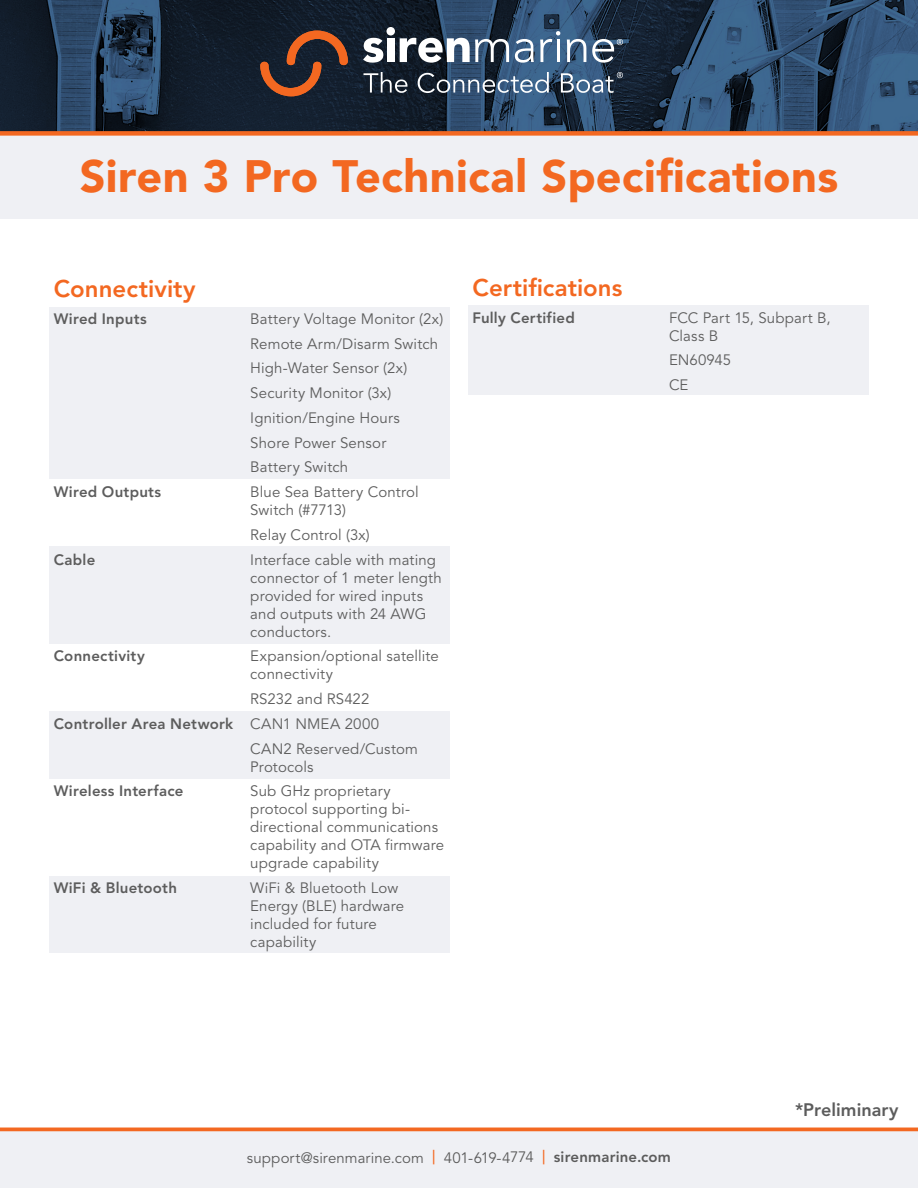
<style>
.page{position:relative;width:918px;height:1188px;background:#fff}
.page>*{position:absolute;margin:0;border:0;box-sizing:border-box;transform-origin:0 0}
.t1{font:900 45px "Avenir";letter-spacing:.01em;color:#f36821}
.t2{font:800 24px "Avenir";color:#f36821}
.t3{font:800 18px "Avenir";letter-spacing:.005em;color:#5c5c5c}
.t4{font:15px/18px "Avenir";letter-spacing:.01em;color:#5d5d5d}
.t5{font:800 15px "Avenir";letter-spacing:.015em;color:#5d5d5d}
.t6{font:15px "Avenir";color:#5c5c5c}
.s1{font-weight:400}
.s2{font-weight:500;font-size:18.75px;color:#f36821}
.s3{font-weight:800}
</style>
<div class="page">
<div style="left:0;top:136px;width:918px;height:83px;background:#eff0f4"></div>
<div style="left:0;top:1128px;width:918px;height:60px;background:#eff0f4"></div>
<svg style="left:0;top:0;width:918px;height:136px;background:#334154"></svg>
<div style="left:49px;top:307px;width:401px;height:171px;background:#eff0f4"></div>
<div style="left:49px;top:546px;width:401px;height:98px;background:#eff0f4"></div>
<div style="left:49px;top:711px;width:401px;height:67px;background:#eff0f4"></div>
<div style="left:49px;top:876px;width:401px;height:76px;background:#eff0f4"></div>
<div style="left:468px;top:305px;width:401px;height:90px;background:#eff0f4"></div>
<h1 class="t1" style="left:80px;top:149px;width:760px">Siren 3 Pro Technical Specifications</h1>
<h2 class="t2" style="left:54px;top:275px;width:143px">Connectivity</h2>
<p class="t5" style="left:54px;top:310px;width:94px">Wired Inputs</p>
<p class="t4" style="left:250px;top:307px;width:195px;line-height:24.8px">Battery Voltage Monitor (2x)<br>Remote Arm/Disarm Switch<br>High-Water Sensor (2x)<br>Security Monitor (3x)<br>Ignition/Engine Hours<br>Shore Power Sensor<br>Battery Switch</p>
<p class="t5" style="left:54px;top:483px;width:109px">Wired Outputs</p>
<p class="t4" style="left:250px;top:483px;width:170px">Blue Sea Battery Control<br>Switch (#7713)</p>
<p class="t4" style="left:250px;top:526px;width:121px">Relay Control (3x)</p>
<p class="t5" style="left:54px;top:551px;width:43px">Cable</p>
<p class="t4" style="left:250px;top:551px;width:193px">Interface cable with mating connector of 1 meter length provided for wired inputs and outputs with 24 AWG conductors.</p>
<p class="t5" style="left:54px;top:647px;width:93px">Connectivity</p>
<p class="t4" style="left:250px;top:648px;width:190px">Expansion/optional satellite connectivity</p>
<p class="t4" style="left:250px;top:690px;width:121px">RS232 and RS422</p>
<p class="t5" style="left:54px;top:715px;width:327px">Controller Area Network <span class="s1">CAN1 NMEA 2000</span></p>
<p class="t4" style="left:250px;top:740px;width:169px">CAN2 Reserved/Custom</p>
<p class="t4" style="left:250px;top:758px;width:65px">Protocols</p>
<p class="t5" style="left:54px;top:782px;width:131px">Wireless Interface</p>
<p class="t4" style="left:250px;top:783px;width:195px">Sub GHz proprietary protocol supporting bi&shy;directional communications capability and OTA firmware upgrade capability</p>
<p class="t5" style="left:54px;top:879px;width:125px">WiFi &amp; Bluetooth</p>
<p class="t4" style="left:250px;top:879px;width:155px">WiFi &amp; Bluetooth Low<br>Energy (BLE) hardware included for future capability</p>
<h2 class="t2" style="left:472px;top:273px;width:151px">Certifications</h2>
<p class="t5" style="left:472px;top:308px;width:104px">Fully Certified</p>
<p class="t4" style="left:669px;top:309px;width:163px">FCC Part 15, Subpart B,<br>Class B</p>
<p class="t4" style="left:669px;top:348px;width:64px;line-height:24.8px">EN60945<br>CE</p>
<p class="t3" style="left:795px;top:1099px;width:105px">*Preliminary</p>
<p class="t6" style="left:247px;top:1149px;width:426px">support@sirenmarine.com <span class="s2">|</span> 401-619-4774 <span class="s2">|</span> <span class="s3">sirenmarine.com</span></p>
</div>
